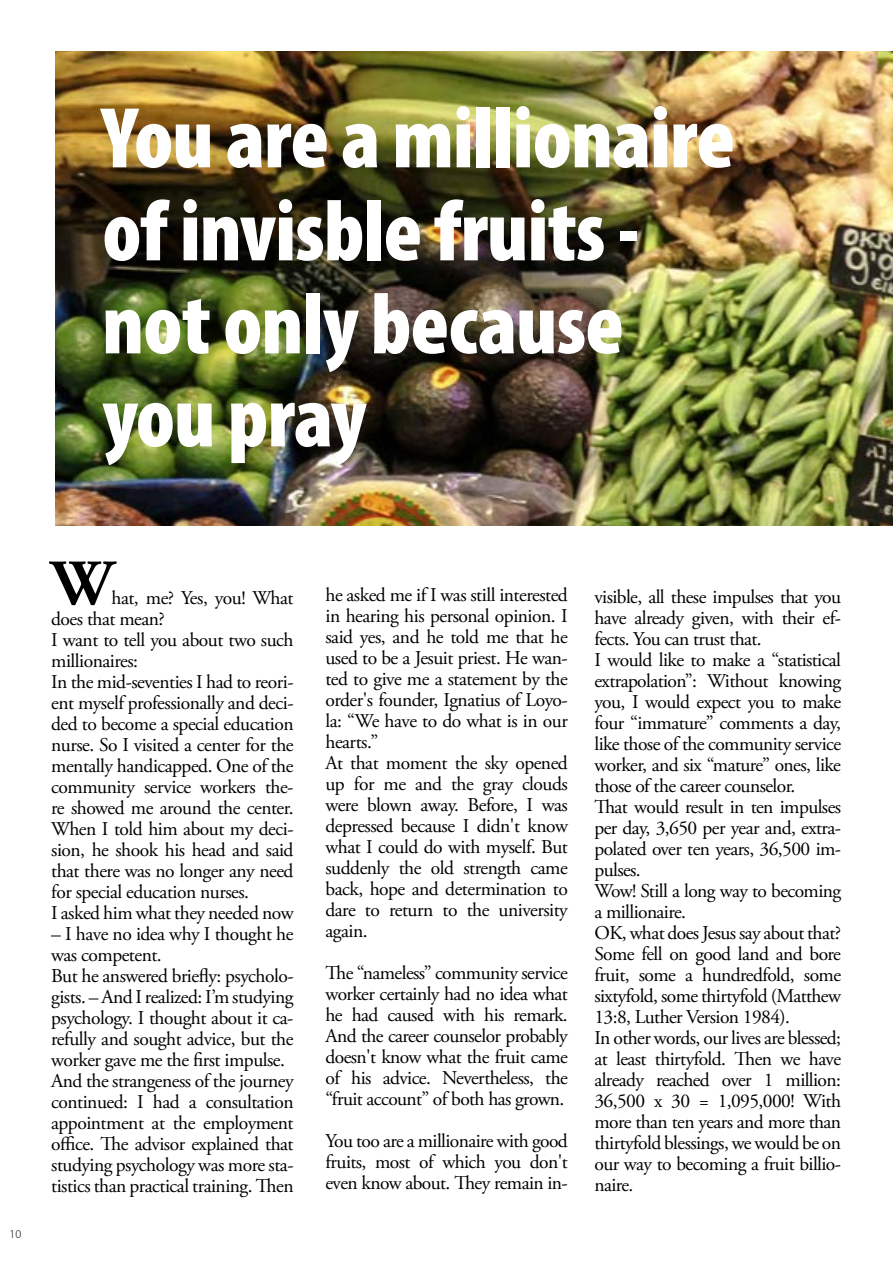
<style>
.page{position:relative;width:893px;height:1263px;background:#fff}
.page>*{position:absolute;margin:0;border:0;box-sizing:border-box;transform-origin:0 0}
.t1{font:900 condensed 87px/93px "Myriad Pro";letter-spacing:-.01em;color:#fff}
.t2{font:700 64.5px "Adobe Garamond Pro";color:#000}
.t3{font:19.5px/21px "Adobe Garamond Pro";letter-spacing:-.025em;color:#000}
.t4{font:300 12px "Myriad Pro";color:#000}
</style>
<div class="page">
<img style="left:55px;top:51px;width:838px;height:474px">
<h1 class="t1" style="left:102px;top:89px;width:634px">You are a millionaire of invisble fruits - not only because you pray</h1>
<p class="t4" style="left:10px;top:1226px;width:13px">10</p>
<h2 class="t2" style="left:51px;top:546px;width:63px">W</h2>
<p class="t3" style="left:51px;top:588px;width:244px;text-indent:60px">hat, me? Yes, you! What does that mean?<br>I want to tell you about two such millionaires:<br>In the mid-seventies I had to reori&shy;ent myself professionally and deci&shy;ded to become a special education nurse. So I visited a center for the mentally handicapped. One of the community service workers the&shy;re showed me around the center.<br>When I told him about my deci&shy;sion, he shook his head and said that there was no longer any need for special education nurses.<br>I asked him what they needed now</p>
<p class="t3" style="left:51px;top:924px;width:244px">– I have no idea why I thought he was competent.<br>But he answered briefly: psycholo&shy;gists. – And I realized: I’m studying psychology. I thought about it ca&shy;refully and sought advice, but the worker gave me the first impulse.<br>And the strangeness of the journey continued: I had a consultation appointment at the employment office. The advisor explained that studying psychology was more sta&shy;tistics than practical training. Then</p>
<p class="t3" style="left:325px;top:585px;width:244px">he asked me if I was still interested in hearing his personal opinion. I said yes, and he told me that he used to be a Jesuit priest. He wan&shy;ted to give me a statement by the order's founder, Ignatius of Loyo&shy;la: “We have to do what is in our hearts.”<br>At that moment the sky opened up for me and the gray clouds were blown away. Before, I was depressed because I didn't know what I could do with myself. But suddenly the old strength came back, hope and determination to dare to return to the university again.</p>
<p class="t3" style="left:325px;top:963px;width:244px;text-align:justify">The “nameless” community service worker certainly had no idea what he had caused with his remark.<br>And the career counselor probably doesn't know what the fruit came of his advice. Nevertheless, the “fruit account” of both has grown.</p>
<p class="t3" style="left:325px;top:1131px;width:244px;text-align:justify">You too are a millionaire with good fruits, most of which you don't even know about. They remain in-</p>
<p class="t3" style="left:594px;top:587px;width:248px">visible, all these impulses that you have already given, with their ef&shy;fects. You can trust that.<br>I would like to make a “statistical extrapolation”: Without knowing you, I would expect you to make four “immature” comments a day, like those of the community service worker, and six “mature” ones, like those of the career counselor.<br>That would result in ten impulses per day, 3,650 per year and, extra&shy;polated over ten years, 36,500 im&shy;pulses.<br>Wow! Still a long way to becoming a millionaire.<br>OK, what does Jesus say about that?<br>Some fell on good land and bore fruit, some a hundredfold, some sixtyfold, some thirtyfold (Matthew<br>13:8, Luther Version 1984).<br>In other words, our lives are blessed; at least thirtyfold. Then we have already reached over 1 million:<br>36,500 x 30 = 1,095,000! With more than ten years and more than thirtyfold blessings, we would be on our way to becoming a fruit billio&shy;naire.</p>
</div>
